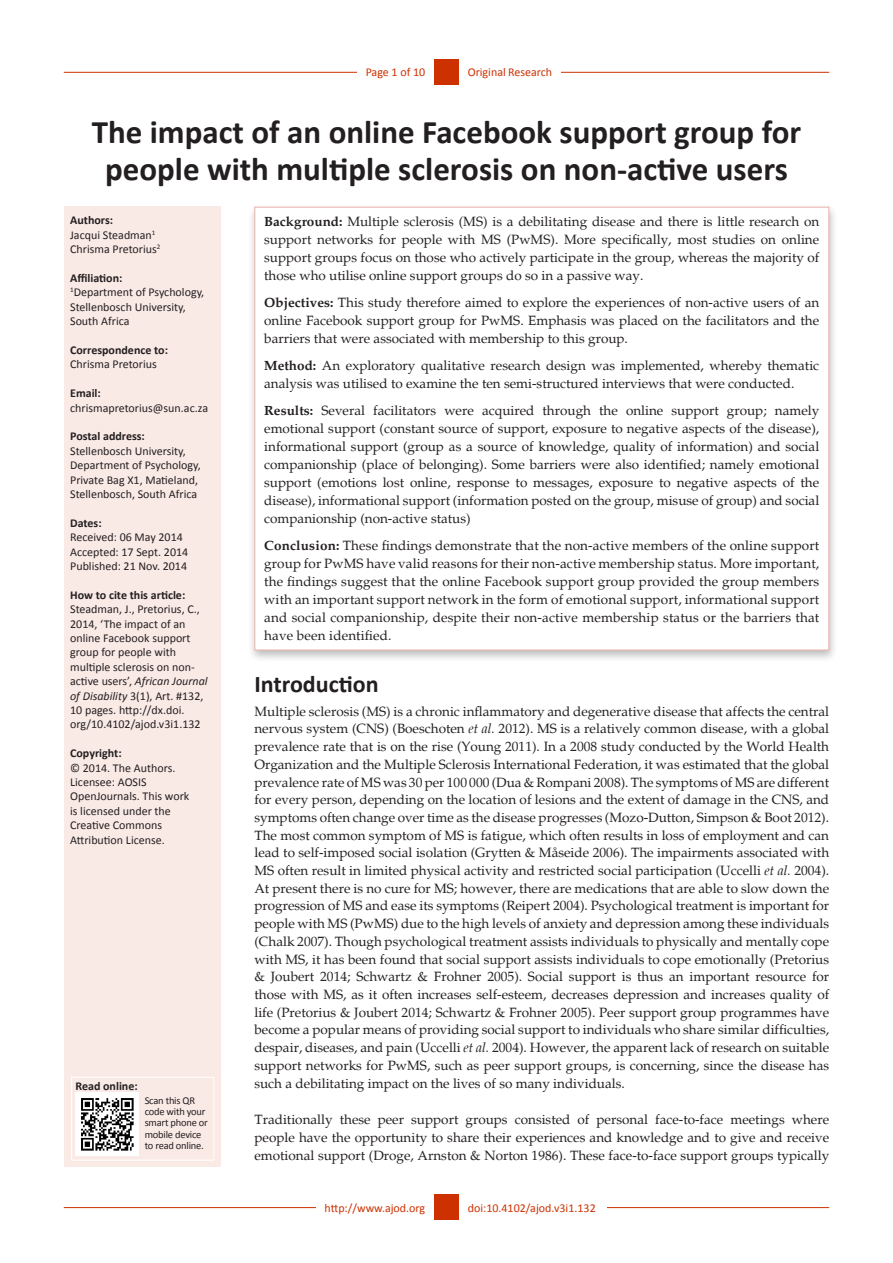
<style>
.page{position:relative;width:893px;height:1263px;background:#fff}
.page>*{position:absolute;margin:0;border:0;box-sizing:border-box;transform-origin:0 0}
.t1{font:700 33px/37.5px "Calibri";color:#231f20;text-align:center}
.Pink_Heading{font:700 24px "Calibri";color:#231f20}
.body_first_line{font:13.5px/17.7px "Palatino";color:#231f20;text-align:justify}
.abstract{font:13.5px/18px "Palatino";color:#231f20;text-align:justify}
.body{font:13.5px/18px "Palatino";color:#231f20;text-align:justify}
.t2{font:12px/14.4px "Calibri";color:#231f20}
.t3{font:700 12px "Calibri";color:#231f20}
.t4{font:12px "Calibri";color:#cd3100}
.t5{font:10.5px/11.2px "Calibri";letter-spacing:-.02em;color:#231f20}
.s1{font-style:italic}
.s2{font-weight:700}
</style>
<div class="page">
<hr style="left:64px;top:72px;width:765px;height:1px;background:#cd3100">
<hr style="left:64px;top:1207px;width:765px;height:1px;background:#cd3100">
<div style="left:434px;top:1194px;width:25px;height:26px;background:#cd3100"></div>
<div style="left:434px;top:59px;width:25px;height:26px;background:#cd3100"></div>
<div style="left:459px;top:59px;width:102px;height:26px;background:#fff"></div>
<div style="left:459px;top:1194px;width:148px;height:26px;background:#fff"></div>
<div style="left:316px;top:1194px;width:118px;height:26px;background:#fff"></div>
<div style="left:65px;top:207px;width:156px;height:960px;background:#faeae6"></div>
<div style="left:247px;top:202px;width:591px;height:460px;background:#231f20;opacity:.75"></div>
<div style="left:254px;top:207px;width:575px;height:443px;background:#fff"></div>
<div style="left:357px;top:59px;width:77px;height:26px;background:#fff"></div>
<div style="left:71px;top:1077px;width:143px;height:83px;border:1px solid #fff"></div>
<img style="left:75px;top:1092px;width:64px;height:64px">
<p class="t4" style="left:366px;top:65px;width:61px">Page 1 of 10</p>
<p class="t4" style="left:468px;top:65px;width:86px">Original Research</p>
<p class="t1" style="left:92px;top:113px;width:711px">The impact of an online Facebook support group for people with multiple sclerosis on non-active users</p>
<p class="t3" style="left:70px;top:213px;width:44px">Authors:</p>
<p class="t2" style="left:70px;top:228px;width:87px">Jacqui Steadman<sup>1</sup></p>
<p class="t2" style="left:70px;top:242px;width:92px">Chrisma Pretorius<sup>2</sup></p>
<p class="t3" style="left:70px;top:270px;width:54px">Affiliation:</p>
<p class="t2" style="left:70px;top:285px;width:136px"><sup>1</sup>Department of Psychology,<br>Stellenbosch University,<br>South Africa</p>
<p class="t3" style="left:70px;top:342px;width:99px">Correspondence to:</p>
<p class="t2" style="left:70px;top:357px;width:88px">Chrisma Pretorius</p>
<p class="t3" style="left:70px;top:385px;width:32px">Email:</p>
<p class="t2" style="left:70px;top:400px;width:139px">chrismapretorius@sun.ac.za</p>
<p class="t3" style="left:70px;top:429px;width:76px">Postal address:</p>
<p class="t2" style="left:70px;top:444px;width:132px">Stellenbosch University,<br>Department of Psychology,<br>Private Bag X1, Matieland,<br>Stellenbosch, South Africa</p>
<p class="t3" style="left:70px;top:515px;width:33px">Dates:</p>
<p class="t2" style="left:70px;top:530px;width:114px">Received: 06 May 2014</p>
<p class="t2" style="left:70px;top:544px;width:120px">Accepted: 17 Sept. 2014</p>
<p class="t2" style="left:70px;top:559px;width:118px">Published: 21 Nov. 2014</p>
<p class="t3" style="left:70px;top:587px;width:117px">How to cite this article:</p>
<p class="t2" style="left:70px;top:602px;width:139px">Steadman, J., Pretorius, C.,<br>2014, ‘The impact of an online Facebook support group for people with multiple sclerosis on non&shy;active users’, <span class="s1">African Journal of Disability</span> 3(1), Art. #132,<br>10 pages. http://dx.doi. org/10.4102/ajod.v3i1.132</p>
<p class="t3" style="left:70px;top:745px;width:53px">Copyright:</p>
<p class="t2" style="left:70px;top:760px;width:107px">© 2014. The Authors.</p>
<p class="t2" style="left:70px;top:775px;width:121px">Licensee: AOSIS<br>OpenJournals. This work</p>
<p class="t2" style="left:70px;top:804px;width:102px">is licensed under the</p>
<p class="t2" style="left:70px;top:818px;width:93px">Creative Commons</p>
<p class="t2" style="left:70px;top:832px;width:96px">Attribution License.</p>
<p class="abstract" style="left:264px;top:213px;width:557px"><span class="s2">Background:</span> Multiple sclerosis (MS) is a debilitating disease and there is little research on support networks for people with MS (PwMS). More specifically, most studies on online support groups focus on those who actively participate in the group, whereas the majority of those who utilise online support groups do so in a passive way.</p>
<p class="abstract" style="left:264px;top:294px;width:557px"><span class="s2">Objectives:</span> This study therefore aimed to explore the experiences of non-active users of an online Facebook support group for PwMS. Emphasis was placed on the facilitators and the barriers that were associated with membership to this group.</p>
<p class="abstract" style="left:264px;top:357px;width:557px"><span class="s2">Method:</span> An exploratory qualitative research design was implemented, whereby thematic analysis was utilised to examine the ten semi-structured interviews that were conducted.</p>
<p class="abstract" style="left:264px;top:402px;width:557px"><span class="s2">Results:</span> Several facilitators were acquired through the online support group; namely emotional support (constant source of support, exposure to negative aspects of the disease), informational support (group as a source of knowledge, quality of information) and social companionship (place of belonging). Some barriers were also identified; namely emotional support (emotions lost online, response to messages, exposure to negative aspects of the disease), informational support (information posted on the group, misuse of group) and social companionship (non-active status)</p>
<p class="abstract" style="left:264px;top:537px;width:557px"><span class="s2">Conclusion:</span> These findings demonstrate that the non-active members of the online support group for PwMS have valid reasons for their non-active membership status. More important, the findings suggest that the online Facebook support group provided the group members with an important support network in the form of emotional support, informational support and social companionship, despite their non-active membership status or the barriers that have been identified.</p>
<p class="Pink_Heading" style="left:254px;top:669px;width:126px">Introduction</p>
<p class="body_first_line" style="left:254px;top:703px;width:576px">Multiple sclerosis (MS) is a chronic inflammatory and degenerative disease that affects the central nervous system (CNS) (Boeschoten <span class="s1">et al.</span> 2012). MS is a relatively common disease, with a global prevalence rate that is on the rise (Young 2011). In a 2008 study conducted by the World Health Organization and the Multiple Sclerosis International Federation, it was estimated that the global prevalence rate of MS was 30 per 100 000 (Dua &amp; Rompani 2008). The symptoms of MS are different for every person, depending on the location of lesions and the extent of damage in the CNS, and symptoms often change over time as the disease progresses (Mozo-Dutton, Simpson &amp; Boot 2012).<br>The most common symptom of MS is fatigue, which often results in loss of employment and can lead to self-imposed social isolation (Grytten &amp; Måseide 2006). The impairments associated with MS often result in limited physical activity and restricted social participation (Uccelli <span class="s1">et al.</span> 2004).<br>At present there is no cure for MS; however, there are medications that are able to slow down the progression of MS and ease its symptoms (Reipert 2004). Psychological treatment is important for people with MS (PwMS) due to the high levels of anxiety and depression among these individuals (Chalk 2007). Though psychological treatment assists individuals to physically and mentally cope with MS, it has been found that social support assists individuals to cope emotionally (Pretorius &amp; Joubert 2014; Schwartz &amp; Frohner 2005). Social support is thus an important resource for those with MS, as it often increases self-esteem, decreases depression and increases quality of life (Pretorius &amp; Joubert 2014; Schwartz &amp; Frohner 2005). Peer support group programmes have become a popular means of providing social support to individuals who share similar difficulties, despair, diseases, and pain (Uccelli <span class="s1">et al.</span> 2004). However, the apparent lack of research on suitable support networks for PwMS, such as peer support groups, is concerning, since the disease has such a debilitating impact on the lives of so many individuals.</p>
<p class="body" style="left:254px;top:1110px;width:576px">Traditionally these peer support groups consisted of personal face-to-face meetings where people have the opportunity to share their experiences and knowledge and to give and receive emotional support (Droge, Arnston &amp; Norton 1986). These face-to-face support groups typically</p>
<p class="t3" style="left:75px;top:1078px;width:64px">Read online:</p>
<p class="t5" style="left:145px;top:1095px;width:65px">Scan this QR code with your smart phone or mobile device to read online.</p>
<p class="t4" style="left:325px;top:1200px;width:102px">http://www.ajod.org</p>
<p class="t4" style="left:468px;top:1200px;width:129px">doi:10.4102/ajod.v3i1.132</p>
</div>
